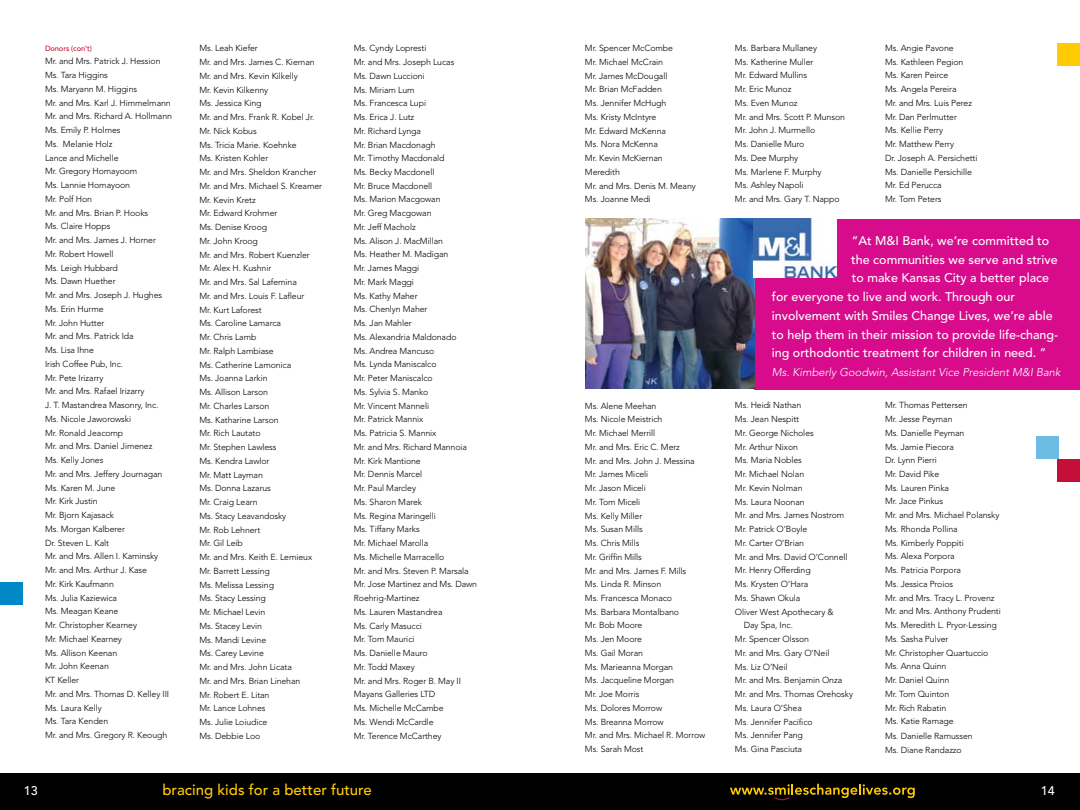
<style>
.page{position:relative;width:1080px;height:810px;background:#fff}
.page>*{position:absolute;margin:0;border:0;box-sizing:border-box;transform-origin:0 0}
.t1{font:500 15px "Avenir";color:#ffcb05}
.t2{font:500 12.5px "Avenir";color:#fff}
.t3{font:italic 300 11.25px "Avenir";color:#fff}
.t4{font:300 8.75px/13.8px "Avenir";letter-spacing:-.01em;color:#000}
.t5{font:500 7.5px "Avenir";letter-spacing:-.01em;color:#c41039}
</style>
<div class="page">
<div style="left:0;top:773px;width:1080px;height:37px;background:#000"></div>
<div style="left:1057px;top:459px;width:23px;height:23px;background:#c41039"></div>
<div style="left:1036px;top:436px;width:22px;height:23px;background:#6cbce3"></div>
<div style="left:1057px;top:43px;width:23px;height:23px;background:#ffcb05"></div>
<div style="left:0;top:582px;width:23px;height:23px;background:#0088c7"></div>
<div style="left:754px;top:219px;width:326px;height:171px;background:#d70b8c"></div>
<img style="left:586px;top:219px;width:168px;height:170px">
<img style="left:754px;top:219px;width:83px;height:58px">
<p class="t5" style="left:45px;top:44px;width:48px">Donors (con’t)</p>
<p class="t4" style="left:45px;top:55px;width:128px">Mr. and Mrs. Patrick J. Hession<br>Ms. Tara Higgins<br>Ms. Maryann M. Higgins<br>Mr. and Mrs. Karl J. Himmelmann<br>Mr. and Mrs. Richard A. Hollmann<br>Ms. Emily P. Holmes<br>Ms. Melanie Holz<br>Lance and Michelle<br>Mr. Gregory Homayoom<br>Ms. Lannie Homayoon<br>Mr. Polf Hon<br>Mr. and Mrs. Brian P. Hooks<br>Ms. Claire Hopps<br>Mr. and Mrs. James J. Horner<br>Mr. Robert Howell<br>Ms. Leigh Hubbard<br>Ms. Dawn Huether<br>Mr. and Mrs. Joseph J. Hughes<br>Ms. Erin Hurme<br>Mr. John Hutter<br>Mr. and Mrs. Patrick Ida<br>Ms. Lisa Ihne<br>Irish Coffee Pub, Inc.<br>Mr. Pete Irizarry<br>Mr. and Mrs. Rafael Irizarry<br>J. T. Mastandrea Masonry, Inc.<br>Ms. Nicole Jaworowski<br>Mr. Ronald Jeacomp<br>Mr. and Mrs. Daniel Jimenez<br>Ms. Kelly Jones<br>Mr. and Mrs. Jeffery Journagan<br>Ms. Karen M. June<br>Mr. Kirk Justin<br>Mr. Bjorn Kajasack<br>Ms. Morgan Kalberer<br>Dr. Steven L. Kalt<br>Mr. and Mrs. Allen I. Kaminsky<br>Mr. and Mrs. Arthur J. Kase<br>Mr. Kirk Kaufmann<br>Ms. Julia Kaziewica<br>Ms. Meagan Keane<br>Mr. Christopher Kearney<br>Mr. Michael Kearney<br>Ms. Allison Keenan<br>Mr. John Keenan<br>KT Keller<br>Mr. and Mrs. Thomas D. Kelley III<br>Ms. Laura Kelly<br>Ms. Tara Kenden<br>Mr. and Mrs. Gregory R. Keough</p>
<p class="t4" style="left:199px;top:42px;width:124px">Ms. Leah Kiefer<br>Mr. and Mrs. James C. Kiernan<br>Mr. and Mrs. Kevin Kilkelly<br>Mr. Kevin Kilkenny<br>Ms. Jessica King<br>Mr. and Mrs. Frank R. Kobel Jr.<br>Mr. Nick Kobus<br>Ms. Tricia Marie. Koehnke<br>Ms. Kristen Kohler<br>Mr. and Mrs. Sheldon Krancher<br>Mr. and Mrs. Michael S. Kreamer<br>Mr. Kevin Kretz<br>Mr. Edward Krohmer<br>Ms. Denise Kroog<br>Mr. John Kroog<br>Mr. and Mrs. Robert Kuenzler<br>Mr. Alex H. Kushnir<br>Mr. and Mrs. Sal Lafemina<br>Mr. and Mrs. Louis F. Lafleur<br>Mr. Kurt Laforest<br>Ms. Caroline Lamarca<br>Mr. Chris Lamb<br>Mr. Ralph Lambiase<br>Ms. Catherine Lamonica<br>Ms. Joanna Larkin<br>Ms. Allison Larson<br>Mr. Charles Larson<br>Ms. Katharine Larson<br>Mr. Rich Lautato<br>Mr. Stephen Lawless<br>Ms. Kendra Lawlor<br>Mr. Matt Layman<br>Ms. Donna Lazarus<br>Mr. Craig Learn<br>Ms. Stacy Leavandosky<br>Mr. Rob Lehnert<br>Mr. Gil Leib<br>Mr. and Mrs. Keith E. Lemieux<br>Mr. Barrett Lessing<br>Ms. Melissa Lessing<br>Ms. Stacy Lessing<br>Mr. Michael Levin<br>Ms. Stacey Levin<br>Ms. Mandi Levine<br>Ms. Carey Levine<br>Mr. and Mrs. John Licata<br>Mr. and Mrs. Brian Linehan<br>Mr. Robert E. Litan<br>Mr. Lance Lohnes<br>Ms. Julie Loiudice<br>Ms. Debbie Loo</p>
<p class="t4" style="left:354px;top:41px;width:125px">Ms. Cyndy Lopresti<br>Mr. and Mrs. Joseph Lucas<br>Ms. Dawn Luccioni<br>Ms. Miriam Lum<br>Ms. Francesca Lupi<br>Ms. Erica J. Lutz<br>Mr. Richard Lynga<br>Mr. Brian Macdonagh<br>Mr. Timothy Macdonald<br>Ms. Becky Macdonell<br>Mr. Bruce Macdonell<br>Ms. Marion Macgowan<br>Mr. Greg Macgowan<br>Mr. Jeff Macholz<br>Ms. Alison J. MacMillan<br>Ms. Heather M. Madigan<br>Mr. James Maggi<br>Mr. Mark Maggi<br>Ms. Kathy Maher<br>Ms. Chenlyn Maher<br>Ms. Jan Mahler<br>Ms. Alexandria Maldonado<br>Ms. Andrea Mancuso<br>Ms. Lynda Maniscalco<br>Mr. Peter Maniscalco<br>Ms. Sylvia S. Manko<br>Mr. Vincent Manneli<br>Mr. Patrick Mannix<br>Ms. Patricia S. Mannix<br>Mr. and Mrs. Richard Mannoia<br>Mr. Kirk Mantione<br>Mr. Dennis Marcel<br>Mr. Paul Marcley<br>Ms. Sharon Marek<br>Ms. Regina Maringelli<br>Ms. Tiffany Marks<br>Mr. Michael Marolla<br>Ms. Michelle Marracello<br>Mr. and Mrs. Steven P. Marsala<br>Mr. Jose Martinez and Ms. Dawn<br>Roehrig-Martinez<br>Ms. Lauren Mastandrea<br>Ms. Carly Masucci<br>Mr. Tom Maurici<br>Ms. Danielle Mauro<br>Mr. Todd Maxey<br>Mr. and Mrs. Roger B. May II<br>Mayans Galleries LTD<br>Ms. Michelle McCambe<br>Ms. Wendi McCardle<br>Mr. Terence McCarthey</p>
<p class="t4" style="left:585px;top:41px;width:112px">Mr. Spencer McCombe<br>Mr. Michael McCrain<br>Mr. James McDougall<br>Mr. Brian McFadden<br>Ms. Jennifer McHugh<br>Ms. Kristy McIntyre<br>Mr. Edward McKenna<br>Ms. Nora McKenna<br>Mr. Kevin McKiernan<br>Meredith<br>Mr. and Mrs. Denis M. Meany<br>Ms. Joanne Medi</p>
<p class="t4" style="left:585px;top:399px;width:122px">Ms. Alene Meehan<br>Ms. Nicole Meistrich<br>Mr. Michael Merrill<br>Mr. and Mrs. Eric C. Merz<br>Mr. and Mrs. John J. Messina<br>Mr. James Miceli<br>Mr. Jason Miceli<br>Mr. Tom Miceli<br>Ms. Kelly Miller<br>Ms. Susan Mills<br>Ms. Chris Mills<br>Mr. Griffin Mills<br>Mr. and Mrs. James F. Mills<br>Ms. Linda R. Minson<br>Ms. Francesca Monaco<br>Ms. Barbara Montalbano<br>Mr. Bob Moore<br>Ms. Jen Moore<br>Ms. Gail Moran<br>Ms. Marieanna Morgan<br>Ms. Jacqueline Morgan<br>Mr. Joe Morris<br>Ms. Dolores Morrow<br>Ms. Breanna Morrow<br>Mr. and Mrs. Michael R. Morrow<br>Ms. Sarah Most</p>
<p class="t4" style="left:735px;top:41px;width:111px">Ms. Barbara Mullaney<br>Ms. Katherine Muller<br>Mr. Edward Mullins<br>Mr. Eric Munoz<br>Ms. Even Munoz<br>Mr. and Mrs. Scott P. Munson<br>Mr. John J. Murmello<br>Ms. Danielle Muro<br>Ms. Dee Murphy<br>Ms. Marlene F. Murphy<br>Ms. Ashley Napoli<br>Mr. and Mrs. Gary T. Nappo</p>
<p class="t4" style="left:885px;top:41px;width:94px">Ms. Angie Pavone<br>Ms. Kathleen Pegion<br>Ms. Karen Peirce<br>Ms. Angela Pereira<br>Mr. and Mrs. Luis Perez<br>Mr. Dan Perlmutter<br>Ms. Kellie Perry<br>Mr. Matthew Perry<br>Dr. Joseph A. Persichetti<br>Ms. Danielle Persichille<br>Mr. Ed Perucca<br>Mr. Tom Peters</p>
<h2 class="t2" style="left:852px;top:233px;width:199px">“At M&amp;I Bank, we’re committed to</h2>
<h2 class="t2" style="left:851px;top:252px;width:208px">the communities we serve and strive</h2>
<h2 class="t2" style="left:852px;top:271px;width:199px">to make Kansas City a better place</h2>
<h2 class="t2" style="left:772px;top:290px;width:245px">for everyone to live and work. Through our</h2>
<h2 class="t2" style="left:772px;top:308px;width:282px">involvement with Smiles Change Lives, we’re able</h2>
<h2 class="t2" style="left:772px;top:327px;width:288px">to help them in their mission to provide life-chang-</h2>
<h2 class="t2" style="left:772px;top:346px;width:276px">ing orthodontic treatment for children in need. ”</h2>
<p class="t3" style="left:772px;top:366px;width:290px">Ms. Kimberly Goodwin, Assistant Vice President M&amp;I Bank</p>
<p class="t4" style="left:735px;top:399px;width:68px">Ms. Heidi Nathan</p>
<p class="t4" style="left:735px;top:412px;width:66px">Ms. Jean Nespitt</p>
<p class="t4" style="left:735px;top:426px;width:80px">Mr. George Nicholes</p>
<p class="t4" style="left:735px;top:440px;width:65px">Mr. Arthur Nixon</p>
<p class="t4" style="left:735px;top:453px;width:68px">Ms. Maria Nobles</p>
<p class="t4" style="left:735px;top:467px;width:71px">Mr. Michael Nolan</p>
<p class="t4" style="left:735px;top:481px;width:69px">Mr. Kevin Nolman</p>
<p class="t4" style="left:735px;top:495px;width:71px">Ms. Laura Noonan</p>
<p class="t4" style="left:735px;top:508px;width:111px">Mr. and Mrs. James Nostrom</p>
<p class="t4" style="left:735px;top:522px;width:74px">Mr. Patrick O’Boyle</p>
<p class="t4" style="left:735px;top:536px;width:71px">Mr. Carter O’Brian</p>
<p class="t4" style="left:735px;top:550px;width:114px">Mr. and Mrs. David O’Connell</p>
<p class="t4" style="left:735px;top:563px;width:77px">Mr. Henry Offerding</p>
<p class="t4" style="left:735px;top:577px;width:75px">Ms. Krysten O’Hara</p>
<p class="t4" style="left:735px;top:591px;width:67px">Ms. Shawn Okula</p>
<p class="t4" style="left:735px;top:605px;width:100px">Oliver West Apothecary &amp;</p>
<p class="t4" style="left:744px;top:618px;width:51px">Day Spa, Inc.</p>
<p class="t4" style="left:735px;top:632px;width:76px">Mr. Spencer Olsson</p>
<p class="t4" style="left:735px;top:646px;width:96px">Mr. and Mrs. Gary O’Neil</p>
<p class="t4" style="left:735px;top:660px;width:54px">Ms. Liz O’Neil</p>
<p class="t4" style="left:735px;top:673px;width:109px">Mr. and Mrs. Benjamin Onza</p>
<p class="t4" style="left:735px;top:687px;width:120px">Mr. and Mrs. Thomas Orehosky</p>
<p class="t4" style="left:735px;top:701px;width:68px">Ms. Laura O’Shea</p>
<p class="t4" style="left:735px;top:715px;width:79px">Ms. Jennifer Pacifico</p>
<p class="t4" style="left:735px;top:728px;width:69px">Ms. Jennifer Pang</p>
<p class="t4" style="left:735px;top:742px;width:69px">Ms. Gina Pasciuta</p>
<p class="t4" style="left:885px;top:398px;width:117px">Mr. Thomas Pettersen<br>Mr. Jesse Peyman<br>Ms. Danielle Peyman<br>Ms. Jamie Piecora<br>Dr. Lynn Pierri<br>Mr. David Pike<br>Ms. Lauren Pinka<br>Mr. Jace Pinkus<br>Mr. and Mrs. Michael Polansky<br>Ms. Rhonda Pollina<br>Ms. Kimberly Poppiti<br>Ms. Alexa Porpora<br>Ms. Patricia Porpora<br>Ms. Jessica Proios<br>Mr. and Mrs. Tracy L. Provenz<br>Mr. and Mrs. Anthony Prudenti<br>Ms. Meredith L. Pryor-Lessing<br>Ms. Sasha Pulver<br>Mr. Christopher Quartuccio<br>Ms. Anna Quinn<br>Mr. Daniel Quinn<br>Mr. Tom Quinton<br>Mr. Rich Rabatin<br>Ms. Katie Ramage</p>
<p class="t4" style="left:885px;top:730px;width:89px">Ms. Danielle Ramussen<br>Ms. Diane Randazzo</p>
<h2 class="t2" style="left:24px;top:783px;width:15px">13</h2>
<h1 class="t1" style="left:162px;top:781px;width:211px">bracing kids for a better future</h1>
<h2 class="t2" style="left:1041px;top:783px;width:15px">14</h2>
</div>
